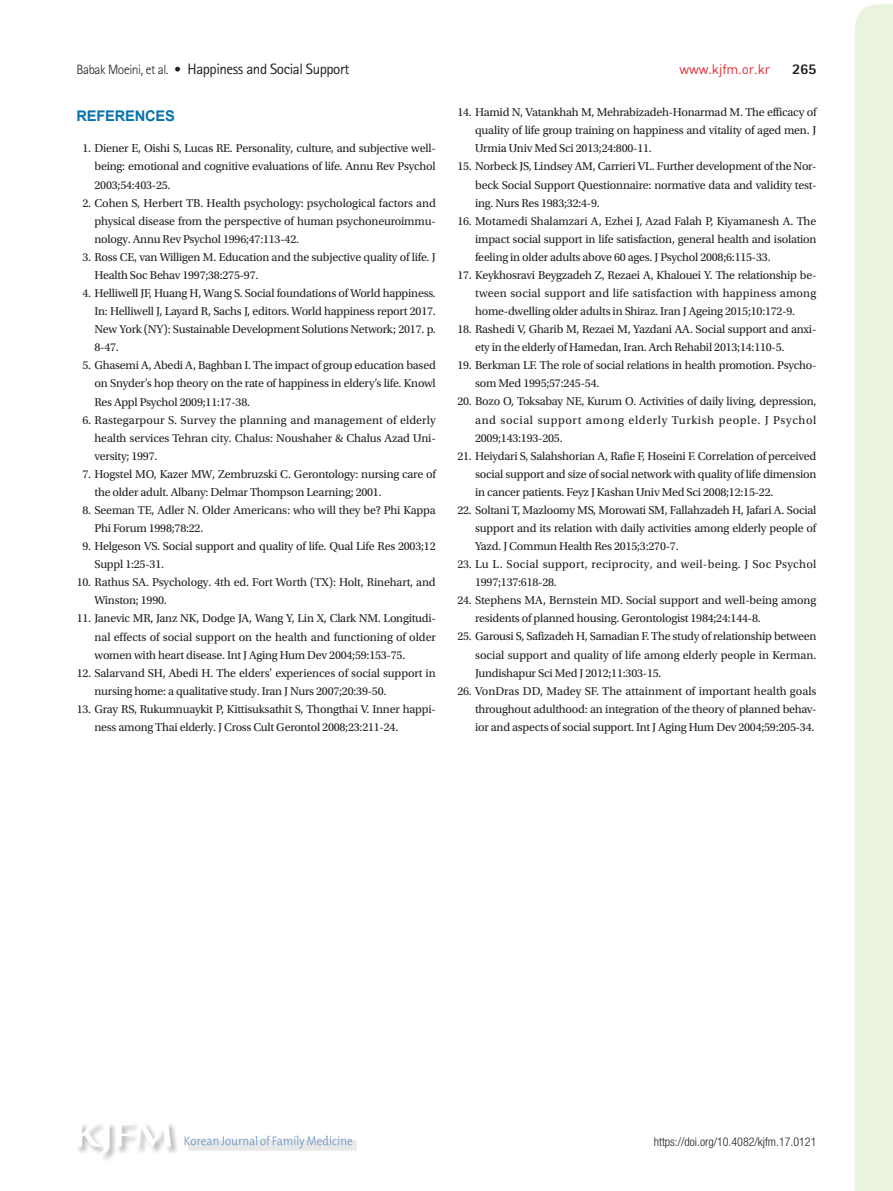
<style>
.page{position:relative;width:893px;height:1191px;background:#fff}
.page>*{position:absolute;margin:0;border:0;box-sizing:border-box;transform-origin:0 0}
.t1{font:700 20.4px "Utsaah";letter-spacing:-.01em;color:#0872ad}
.t2{font:15px "Rotis Sans Serif Std";letter-spacing:-.03em;color:#231f20}
.t3{font:800 15px "Rotis Sans Serif Std";color:#231f20}
.t4{font:13.5px "Dinreg";letter-spacing:-.01em;color:#e02a30}
.t5{font:12px/18px "Utopia Std";letter-spacing:-.02em;color:#231f20;text-align:justify}
.t6{font:12px/18px "Utopia Std";letter-spacing:.025em;color:#231f20}
.t7{font:300 condensed 12px "Helvetica Neue LT Std";color:#231f20}
.s1{font-weight:300;font-size:13.5px}
</style>
<div class="page">
<div style="left:855px;top:4px;width:38px;height:1187px;background:#eaf3dc"></div>
<div style="left:188px;top:1140px;width:169px;height:10px;background:#e8e8e9"></div>
<svg style="left:185px;top:1135px;width:167px;height:13px"></svg>
<div style="left:76px;top:1122px;width:104px;height:40px;background:#231f20;opacity:.3"></div>
<svg style="left:77px;top:1122px;width:94px;height:32px"></svg>
<p class="t2" style="left:77px;top:60px;width:274px"><span class="s1">Babak Moeini, et al. •</span> Happiness and Social Support</p>
<h1 class="t1" style="left:77px;top:106px;width:100px">REFERENCES</h1>
<p class="t5" style="left:95px;top:140px;width:343px;text-indent:-12px">1. Diener E, Oishi S, Lucas RE. Personality, culture, and subjective well&shy;being: emotional and cognitive evaluations of life. Annu Rev Psychol 2003;54:403-25.</p>
<p class="t5" style="left:95px;top:194px;width:343px;text-indent:-12px">2. Cohen S, Herbert TB. Health psychology: psychological factors and physical disease from the perspective of human psychoneuroimmu&shy;nology. Annu Rev Psychol 1996;47:113-42.</p>
<p class="t5" style="left:95px;top:248px;width:343px;text-indent:-12px">3. Ross CE, van Willigen M. Education and the subjective quality of life. J<br>Health Soc Behav 1997;38:275-97.</p>
<p class="t5" style="left:95px;top:284px;width:343px;text-indent:-12px">4. Helliwell JF, Huang H, Wang S. Social foundations of World happiness.<br>In: Helliwell J, Layard R, Sachs J, editors. World happiness report 2017.<br>New York (NY): Sustainable Development Solutions Network; 2017. p.<br>8-47.</p>
<p class="t5" style="left:95px;top:357px;width:343px;text-indent:-12px">5. Ghasemi A, Abedi A, Baghban I. The impact of group education based on Snyder’s hop theory on the rate of happiness in eldery’s life. Knowl Res Appl Psychol 2009;11:17-38.</p>
<p class="t5" style="left:95px;top:411px;width:343px;text-indent:-12px">6. Rastegarpour S. Survey the planning and management of elderly health services Tehran city. Chalus: Noushaher &amp; Chalus Azad Uni&shy;versity; 1997.</p>
<p class="t5" style="left:95px;top:465px;width:343px;text-indent:-12px">7. Hogstel MO, Kazer MW, Zembruzski C. Gerontology: nursing care of the older adult. Albany: Delmar Thompson Learning; 2001.</p>
<p class="t5" style="left:95px;top:501px;width:343px;text-indent:-12px">8. Seeman TE, Adler N. Older Americans: who will they be? Phi Kappa<br>Phi Forum 1998;78:22.</p>
<p class="t5" style="left:95px;top:537px;width:343px;text-indent:-12px">9. Helgeson VS. Social support and quality of life. Qual Life Res 2003;12<br>Suppl 1:25-31.</p>
<p class="t5" style="left:95px;top:573px;width:343px;text-indent:-18px">10. Rathus SA. Psychology. 4th ed. Fort Worth (TX): Holt, Rinehart, and<br>Winston; 1990.</p>
<p class="t5" style="left:95px;top:610px;width:343px;text-indent:-18px">11. Janevic MR, Janz NK, Dodge JA, Wang Y, Lin X, Clark NM. Longitudi&shy;nal effects of social support on the health and functioning of older women with heart disease. Int J Aging Hum Dev 2004;59:153-75.</p>
<p class="t5" style="left:95px;top:664px;width:343px;text-indent:-18px">12. Salarvand SH, Abedi H. The elders’ experiences of social support in nursing home: a qualitative study. Iran J Nurs 2007;20:39-50.</p>
<p class="t5" style="left:95px;top:700px;width:343px;text-indent:-18px">13. Gray RS, Rukumnuaykit P, Kittisuksathit S, Thongthai V. Inner happi&shy;ness among Thai elderly. J Cross Cult Gerontol 2008;23:211-24.</p>
<p class="t4" style="left:679px;top:61px;width:93px">www.kjfm.or.kr</p>
<p class="t3" style="left:792px;top:60px;width:26px">265</p>
<p class="t5" style="left:475px;top:103px;width:343px;text-indent:-18px">14. Hamid N, Vatankhah M, Mehrabizadeh-Honarmad M. The efficacy of quality of life group training on happiness and vitality of aged men. J Urmia Univ Med Sci 2013;24:800-11.</p>
<p class="t5" style="left:475px;top:158px;width:343px;text-indent:-18px">15. Norbeck JS, Lindsey AM, Carrieri VL. Further development of the Nor&shy;beck Social Support Questionnaire: normative data and validity test&shy;ing. Nurs Res 1983;32:4-9.</p>
<p class="t5" style="left:475px;top:212px;width:343px;text-indent:-18px">16. Motamedi Shalamzari A, Ezhei J, Azad Falah P, Kiyamanesh A. The impact social support in life satisfaction, general health and isolation feeling in older adults above 60 ages. J Psychol 2008;6:115-33.</p>
<p class="t5" style="left:475px;top:266px;width:343px;text-indent:-18px">17. Keykhosravi Beygzadeh Z, Rezaei A, Khalouei Y. The relationship be&shy;tween social support and life satisfaction with happiness among home-dwelling older adults in Shiraz. Iran J Ageing 2015;10:172-9.</p>
<p class="t5" style="left:475px;top:320px;width:343px;text-indent:-18px">18. Rashedi V, Gharib M, Rezaei M, Yazdani AA. Social support and anxi&shy;ety in the elderly of Hamedan, Iran. Arch Rehabil 2013;14:110-5.</p>
<p class="t5" style="left:475px;top:356px;width:343px;text-indent:-18px">19. Berkman LF. The role of social relations in health promotion. Psycho&shy;som Med 1995;57:245-54.</p>
<p class="t5" style="left:475px;top:393px;width:343px;text-indent:-18px">20. Bozo O, Toksabay NE, Kurum O. Activities of daily living, depression, and social support among elderly Turkish people. J Psychol 2009;143:193-205.</p>
<p class="t5" style="left:475px;top:447px;width:343px;text-indent:-18px">21. Heiydari S, Salahshorian A, Rafie F, Hoseini F. Correlation of perceived social support and size of social network with quality of life dimension in cancer patients. Feyz J Kashan Univ Med Sci 2008;12:15-22.</p>
<p class="t5" style="left:475px;top:501px;width:343px;text-indent:-18px">22. Soltani T, Mazloomy MS, Morowati SM, Fallahzadeh H, Jafari A. Social support and its relation with daily activities among elderly people of Yazd. J Commun Health Res 2015;3:270-7.</p>
<p class="t6" style="left:475px;top:555px;width:343px;text-indent:-18px">23. Lu L. Social support, reciprocity, and weil-being. J Soc Psychol<br>1997;137:618-28.</p>
<p class="t5" style="left:475px;top:591px;width:343px;text-indent:-18px">24. Stephens MA, Bernstein MD. Social support and well-being among residents of planned housing. Gerontologist 1984;24:144-8.</p>
<p class="t5" style="left:475px;top:628px;width:343px;text-indent:-18px">25. Garousi S, Safizadeh H, Samadian F. The study of relationship between social support and quality of life among elderly people in Kerman.<br>Jundishapur Sci Med J 2012;11:303-15.</p>
<p class="t5" style="left:475px;top:682px;width:343px;text-indent:-18px">26. VonDras DD, Madey SF. The attainment of important health goals throughout adulthood: an integration of the theory of planned behav&shy;ior and aspects of social support. Int J Aging Hum Dev 2004;59:205-34.</p>
<p class="t7" style="left:654px;top:1134px;width:164px">https://doi.org/10.4082/kjfm.17.0121</p>
</div>
